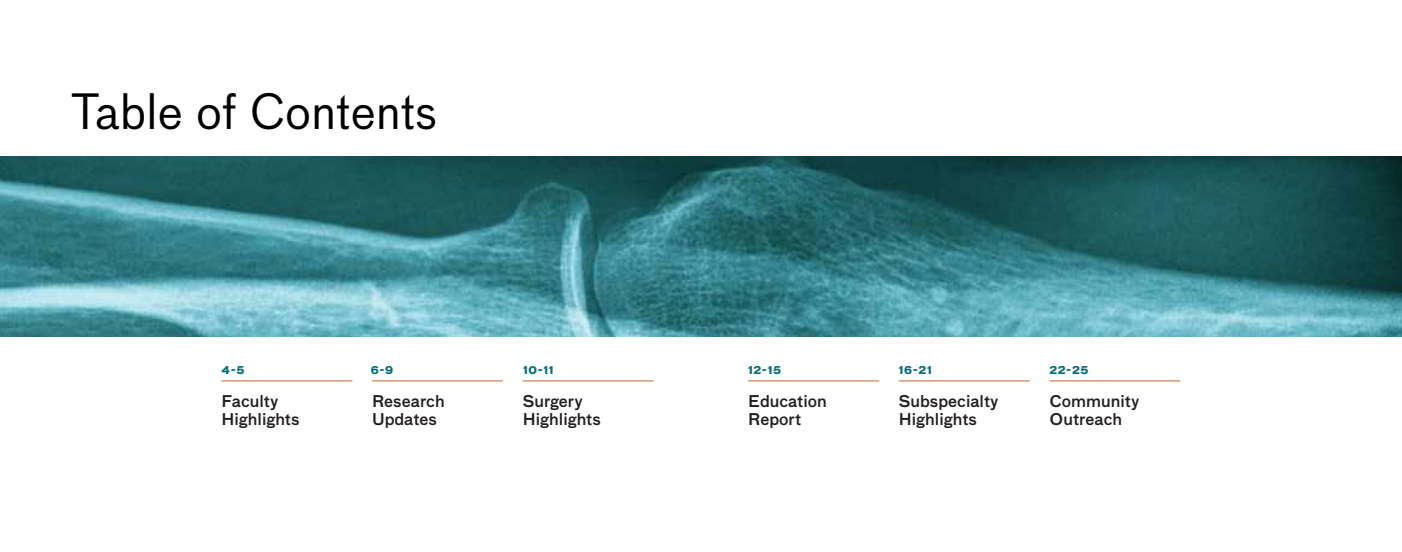
<style>
.page{position:relative;width:1402px;height:552px;background:#fff}
.page>*{position:absolute;margin:0;border:0;box-sizing:border-box;transform-origin:0 0}
.t1{font:47.25px "Bau Pro";color:#000}
.t2{font:500 15.75px/18.9px "Bau Pro";color:#231f20}
.t3{font:700 10.5px "Bau Pro";letter-spacing:.06em;color:#076f77}
</style>
<div class="page">
<hr style="left:221px;top:380px;width:131px;height:1px;background:#c26928">
<hr style="left:372px;top:380px;width:131px;height:1px;background:#c26928">
<hr style="left:523px;top:380px;width:131px;height:1px;background:#c26928">
<img style="left:0;top:156px;width:1402px;height:180px">
<hr style="left:748px;top:380px;width:131px;height:1px;background:#c26928">
<hr style="left:899px;top:380px;width:131px;height:1px;background:#c26928">
<hr style="left:1049px;top:380px;width:131px;height:1px;background:#c26928">
<h1 class="t1" style="left:71px;top:77px;width:368px">Table of Contents</h1>
<p class="t3" style="left:221px;top:360px;width:24px">4-5</p>
<p class="t3" style="left:371px;top:360px;width:24px">6-9</p>
<p class="t3" style="left:523px;top:360px;width:32px">10-11</p>
<p class="t2" style="left:372px;top:390px;width:74px">Research<br>Updates</p>
<p class="t2" style="left:523px;top:390px;width:80px">Surgery<br>Highlights</p>
<p class="t2" style="left:221px;top:390px;width:80px">Faculty<br>Highlights</p>
<p class="t3" style="left:748px;top:360px;width:34px">12-15</p>
<p class="t3" style="left:899px;top:360px;width:34px">16-21</p>
<p class="t3" style="left:1049px;top:360px;width:40px">22-25</p>
<p class="t2" style="left:748px;top:390px;width:80px">Education<br>Report</p>
<p class="t2" style="left:899px;top:390px;width:101px">Subspecialty<br>Highlights</p>
<p class="t2" style="left:1049px;top:390px;width:91px">Community<br>Outreach</p>
</div>
